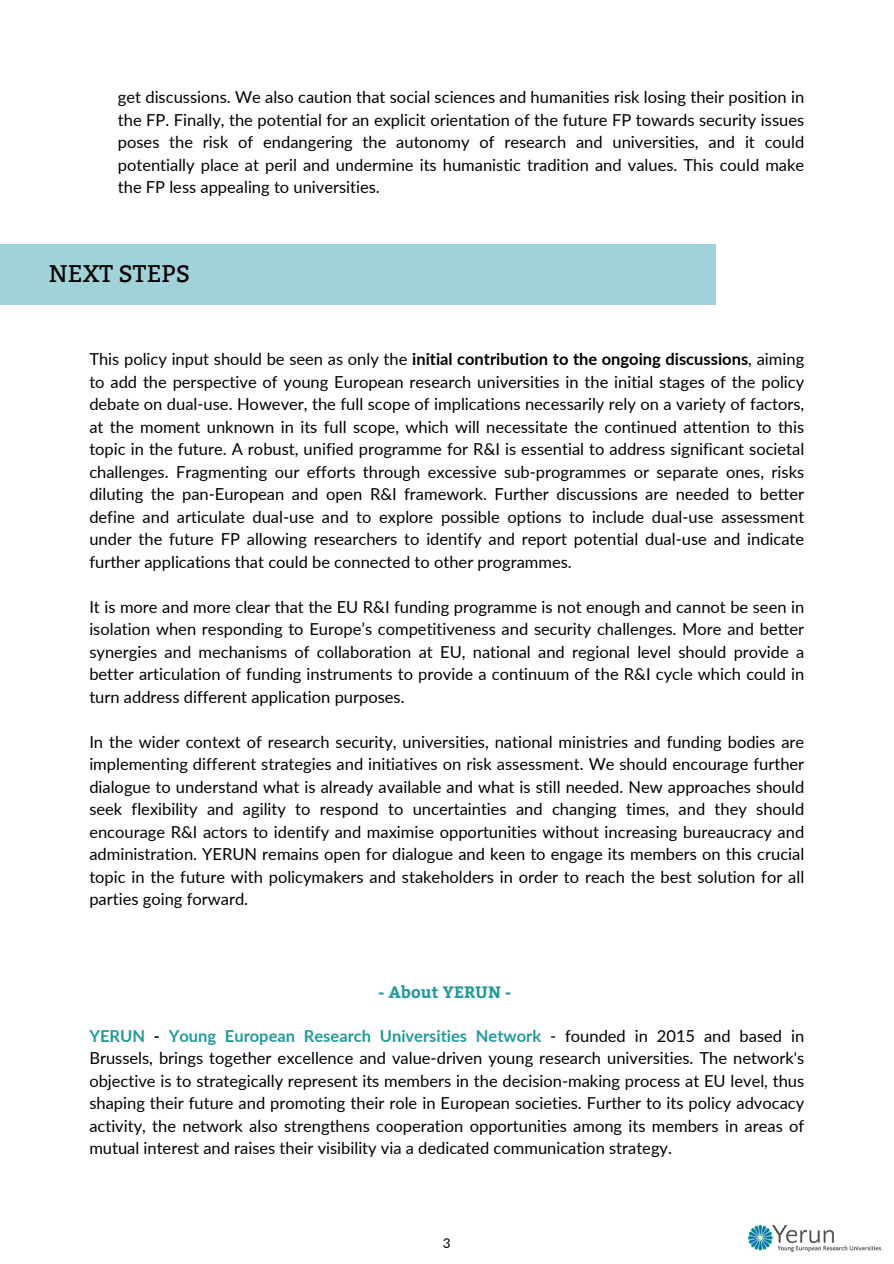
<style>
.page{position:relative;width:894px;height:1264px;background:#fff}
.page>*{position:absolute;margin:0;border:0;box-sizing:border-box;transform-origin:0 0}
.t1{font:24px "Bitter";color:#000}
.t2{font:16.5px/22.5px "Lato";color:#000;text-align:justify}
.t3{font:700 16.5px "Bitter";color:#249a9a}
.t4{font:13.5px "Lato";color:#000}
.s1{font-weight:700}
.s2{font-weight:700;color:#249a9a}
</style>
<div class="page">
<img style="left:748px;top:1225px;width:132px;height:26px">
<div style="left:0;top:245px;width:715px;height:60px;background:#a1d2d9"></div>
<p class="t2" style="left:118px;top:86px;width:687px">get discussions. We also caution that social sciences and humanities risk losing their position in the FP. Finally, the potential for an explicit orientation of the future FP towards security issues poses the risk of endangering the autonomy of research and universities, and it could potentially place at peril and undermine its humanistic tradition and values. This could make the FP less appealing to universities.</p>
<p class="t1" style="left:49px;top:260px;width:143px">NEXT STEPS</p>
<p class="t2" style="left:89px;top:347px;width:716px">This policy input should be seen as only the <span class="s1">initial contribution to the ongoing discussions</span>, aiming to add the perspective of young European research universities in the initial stages of the policy debate on dual-use. However, the full scope of implications necessarily rely on a variety of factors, at the moment unknown in its full scope, which will necessitate the continued attention to this topic in the future. A robust, unified programme for R&amp;I is essential to address significant societal challenges. Fragmenting our efforts through excessive sub-programmes or separate ones, risks diluting the pan-European and open R&amp;I framework. Further discussions are needed to better define and articulate dual-use and to explore possible options to include dual-use assessment under the future FP allowing researchers to identify and report potential dual-use and indicate further applications that could be connected to other programmes.</p>
<h2 class="t2" style="left:89px;top:595px;width:716px">It is more and more clear that the EU R&amp;I funding programme is not enough and cannot be seen in isolation when responding to Europe’s competitiveness and security challenges. More and better synergies and mechanisms of collaboration at EU, national and regional level should provide a better articulation of funding instruments to provide a continuum of the R&amp;I cycle which could in turn address different application purposes.</h2>
<p class="t2" style="left:89px;top:730px;width:716px">In the wider context of research security, universities, national ministries and funding bodies are implementing different strategies and initiatives on risk assessment. We should encourage further dialogue to understand what is already available and what is still needed. New approaches should seek flexibility and agility to respond to uncertainties and changing times, and they should encourage R&amp;I actors to identify and maximise opportunities without increasing bureaucracy and administration. YERUN remains open for dialogue and keen to engage its members on this crucial topic in the future with policymakers and stakeholders in order to reach the best solution for all parties going forward.</p>
<p class="t3" style="left:378px;top:979px;width:135px">- About YERUN -</p>
<p class="t2" style="left:89px;top:1023px;width:716px"><span class="s2">YERUN</span> <span class="s1">-</span> <span class="s2">Young European Research Universities Network</span> - founded in 2015 and based in Brussels, brings together excellence and value-driven young research universities. The network's objective is to strategically represent its members in the decision-making process at EU level, thus shaping their future and promoting their role in European societies. Further to its policy advocacy activity, the network also strengthens cooperation opportunities among its members in areas of mutual interest and raises their visibility via a dedicated communication strategy.</p>
<h1 class="t4" style="left:443px;top:1234px;width:9px">3</h1>
</div>
